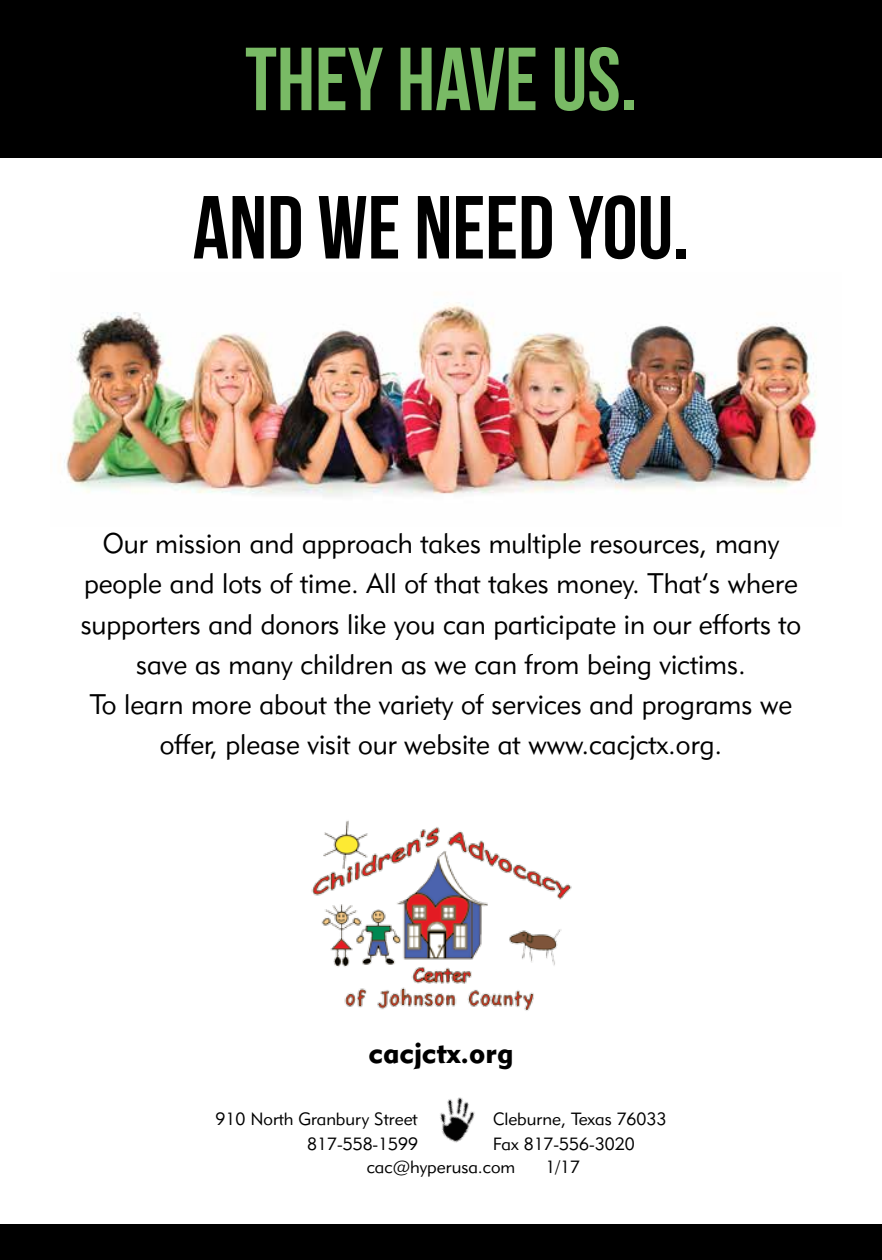
<style>
.page{position:relative;width:882px;height:1260px;background:#fff}
.page>*{position:absolute;margin:0;border:0;box-sizing:border-box;transform-origin:0 0}
.t1{font:700 89.25px "Bebas Neue";color:#000}
.t2{font:700 89.25px "Bebas Neue";color:#79ba65}
.t3{font:29.75px "Geometric 415 BT Black A";color:#000}
.t4{font:28px/40.2px "Geometric 415 BT Lite A";color:#000;text-align:center}
.t5{font:17.5px/22.8px "Geometric 415 BT Lite A";color:#000}
</style>
<div class="page">
<img style="left:64px;top:302px;width:753px;height:194px">
<div style="left:0;top:1225px;width:882px;height:35px;background:#000"></div>
<img style="left:311px;top:820px;width:261px;height:191px">
<img style="left:440px;top:1097px;width:35px;height:46px">
<div style="left:0;top:0;width:882px;height:158px;background:#000"></div>
<h1 class="t2" style="left:245px;top:30px;width:393px">THEY HAVE US.</h1>
<h1 class="t1" style="left:193px;top:179px;width:498px">AND WE NEED YOU.</h1>
<p class="t4" style="left:81px;top:523px;width:722px">Our mission and approach takes multiple resources, many people and lots of time. All of that takes money. That’s where supporters and donors like you can participate in our efforts to save as many children as we can from being victims.<br>To learn more about the variety of services and programs we offer, please visit our website at www.cacjctx.org.</p>
<p class="t3" style="left:369px;top:1035px;width:146px">cacjctx.org</p>
<p class="t5" style="left:216px;top:1108px;width:204px">910 North Granbury Street</p>
<p class="t5" style="left:493px;top:1108px;width:175px">Cleburne, Texas 76033</p>
<p class="t5" style="left:307px;top:1132px;width:112px">817-558-1599</p>
<p class="t5" style="left:367px;top:1132px;width:269px;text-indent:126px">Fax 817-556-3020 cac@hyperusa.com</p>
<p class="t5" style="left:545px;top:1155px;width:36px">1/17</p>
</div>
